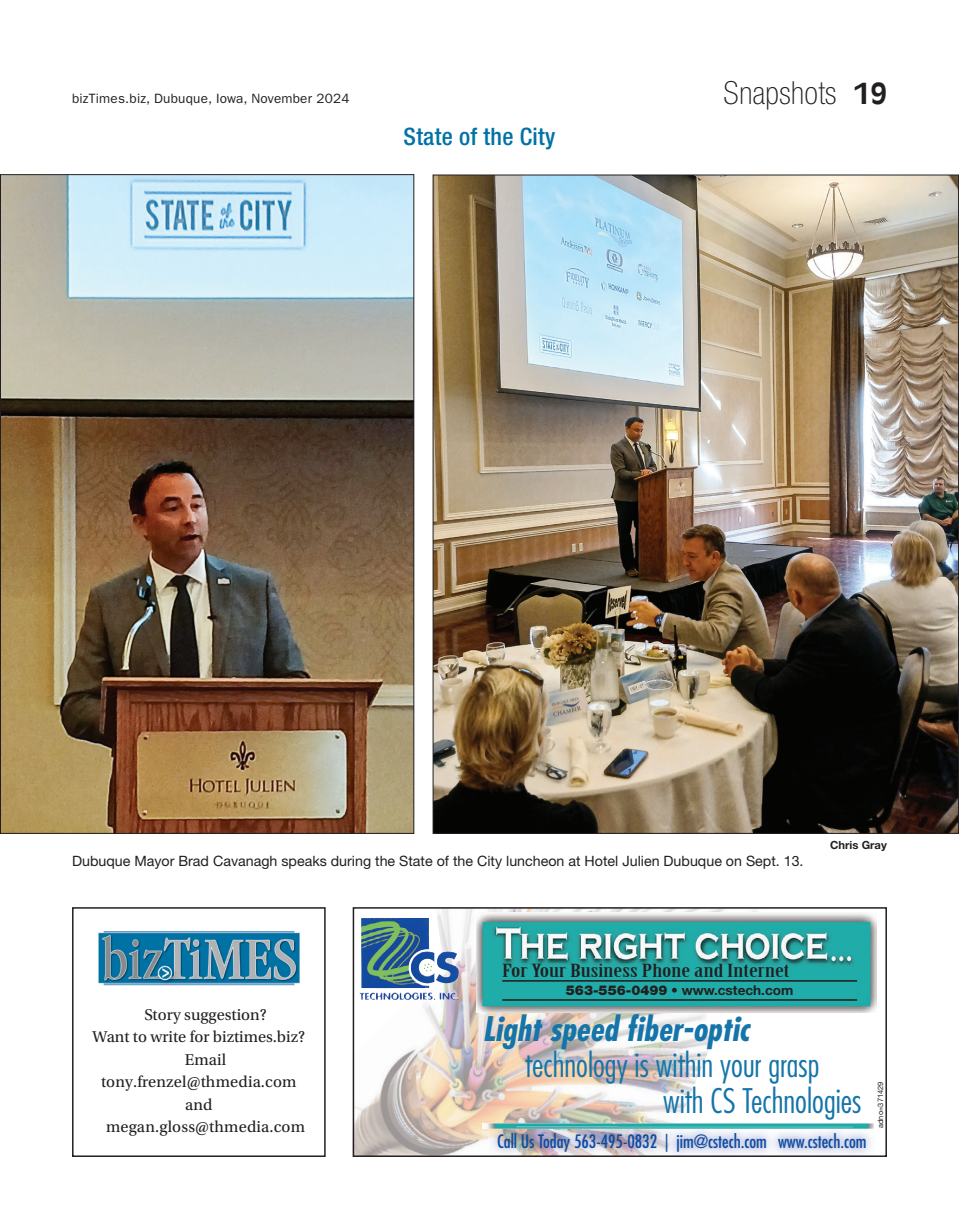
<style>
.page{position:relative;width:959px;height:1229px;background:#fff}
.page>*{position:absolute;margin:0;border:0;box-sizing:border-box;transform-origin:0 0}
.t1{font:300 condensed 33px/36px "Futura Std";color:#1574a9}
.t2{font:italic 700 condensed 33px "Futura Std";color:#1574a9}
.t3{font:100 condensed 31.95px "Helvetica Neue LT Std";letter-spacing:.01em;color:#231f20}
.t4{font:500 condensed 24px "Helvetica Neue LT Std";letter-spacing:.01em;color:#0072a5}
.t5{font:condensed 18px "Futura Std";color:#0f4ca0}
.t6{font:17.7px "Birch Std";color:#231f20;scale:1.83 1}
.t7{font:16.5px "Utopia Std";letter-spacing:.005em;color:#231f20}
.t8{font:14.25px "Helvetica Neue LT Std";color:#231f20}
.t9{font:13.5px "ITC Franklin Gothic Std";letter-spacing:.015em;color:#231f20}
.t10{font:700 13.5px "Helvetica Neue LT Std";color:#231f20}
.t11{font:700 11.25px "Helvetica Neue LT Std";color:#231f20}
.t12{font:7.5px "Helvetica Neue LT Std";color:#231f20}
.s1{font-family:"Antique Olive Std";font-weight:700;font-stretch:normal;font-size:28.65px}
.s2{font-weight:900}
</style>
<div class="page">
<img style="left:352px;top:907px;width:405px;height:250px">
<img style="left:476px;top:912px;width:400px;height:101px">
<img style="left:361px;top:917px;width:68px;height:71px">
<svg style="left:483px;top:1123px;width:5px;height:5px"></svg>
<img style="left:678px;top:1123px;width:197px;height:34px">
<img style="left:488px;top:1128px;width:190px;height:29px">
<img style="left:488px;top:1123px;width:385px;height:5px">
<hr style="left:502px;top:980px;width:355px;height:1px;background:#231f20">
<hr style="left:502px;top:999px;width:355px;height:1px;background:#231f20">
<div style="left:353px;top:907px;width:533px;height:249px;border:2px solid #231f20"></div>
<img style="left:0;top:174px;width:414px;height:660px">
<img style="left:432px;top:174px;width:526px;height:660px">
<img style="left:98px;top:931px;width:202px;height:54px">
<div style="left:72px;top:907px;width:254px;height:249px;border:2px solid #231f20"></div>
<p class="t9" style="left:72px;top:91px;width:279px">bizTimes.biz, Dubuque, Iowa, November 2024</p>
<h3 class="t4" style="left:403px;top:122px;width:153px">State of the City</h3>
<h2 class="t3" style="left:723px;top:75px;width:165px">Snapshots <span class="s1">19</span></h2>
<p class="t11" style="left:830px;top:838px;width:58px">Chris Gray</p>
<p class="t8" style="left:72px;top:852px;width:733px">Dubuque Mayor Brad Cavanagh speaks during the State of the City luncheon at Hotel Julien Dubuque on Sept. 13.</p>
<p class="t7" style="left:144px;top:1005px;width:124px">Story suggestion?</p>
<p class="t7" style="left:92px;top:1028px;width:214px">Want to write for biztimes.biz?</p>
<p class="t7" style="left:185px;top:1050px;width:43px">Email</p>
<p class="t7" style="left:101px;top:1073px;width:197px">tony.frenzel@thmedia.com</p>
<p class="t7" style="left:185px;top:1095px;width:29px">and</p>
<p class="t7" style="left:106px;top:1118px;width:200px">megan.gloss@thmedia.com</p>
<p class="t6" style="left:502px;top:960px;width:158px">For Your Business Phone and Internet</p>
<p class="t10" style="left:566px;top:981px;width:229px"><span class="s2">563-556-0499</span> • www.cstech.com</p>
<h1 class="t2" style="left:483px;top:1008px;width:268px">Light speed fiber-optic</h1>
<h1 class="t1" style="left:663px;top:1046px;width:200px;text-indent:-138px">technology is within your grasp with CS Technologies</h1>
<p class="t5" style="left:497px;top:1130px;width:371px">Call Us Today 563-495-0832 | jim@cstech.com www.cstech.com</p>
<p class="t12" style="left:876px;top:1128px;width:48px;rotate:-90deg">adno=371429</p>
</div>
